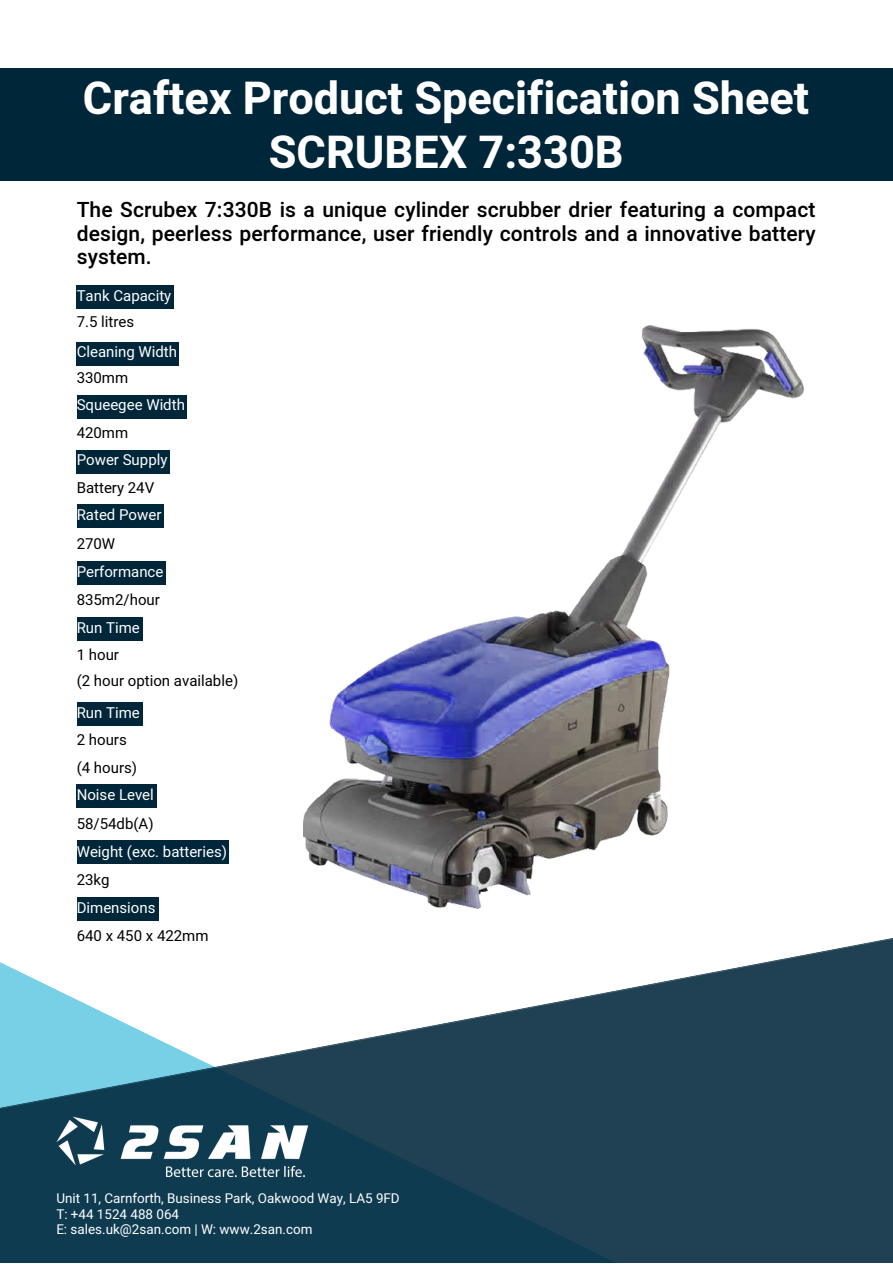
<style>
.page{position:relative;width:893px;height:1264px;background:#fff}
.page>*{position:absolute;margin:0;border:0;box-sizing:border-box;transform-origin:0 0}
.t1{font:700 45px/54px "Heebo";color:#fff;text-align:center}
.t2{font:500 21px/23.5px "Heebo";letter-spacing:.005em;color:#000;text-align:justify}
.t3{font:15px "Heebo";color:#fff}
.t4{font:15px "Heebo";color:#000}
.t5{font:13.35px "Heebo";color:#fff}
</style>
<div class="page">
<div style="left:0;top:68px;width:892px;height:112px;background:#00263a"></div>
<svg style="left:0;top:900px;width:892px;height:362px;fill:#204153"></svg>
<img style="left:56px;top:1116px;width:252px;height:61px">
<div style="left:77px;top:285px;width:97px;height:23px;background:#00263a"></div>
<div style="left:77px;top:342px;width:102px;height:23px;background:#00263a"></div>
<div style="left:77px;top:395px;width:109px;height:23px;background:#00263a"></div>
<div style="left:77px;top:450px;width:92px;height:23px;background:#00263a"></div>
<div style="left:77px;top:504px;width:86px;height:23px;background:#00263a"></div>
<div style="left:77px;top:561px;width:88px;height:23px;background:#00263a"></div>
<div style="left:77px;top:617px;width:65px;height:23px;background:#00263a"></div>
<div style="left:77px;top:702px;width:65px;height:23px;background:#00263a"></div>
<div style="left:77px;top:784px;width:80px;height:23px;background:#00263a"></div>
<div style="left:77px;top:840px;width:151px;height:23px;background:#00263a"></div>
<div style="left:77px;top:897px;width:81px;height:23px;background:#00263a"></div>
<img style="left:303px;top:325px;width:500px;height:583px">
<p class="t1" style="left:83px;top:73px;width:727px">Craftex Product Specification Sheet<br>SCRUBEX 7:330B</p>
<p class="t2" style="left:77px;top:199px;width:740px">The Scrubex 7:330B is a unique cylinder scrubber drier featuring a compact design, peerless performance, user friendly controls and a innovative battery system.</p>
<p class="t3" style="left:77px;top:285px;width:96px">Tank Capacity</p>
<p class="t4" style="left:77px;top:311px;width:59px">7.5 litres</p>
<p class="t3" style="left:77px;top:342px;width:102px">Cleaning Width</p>
<p class="t4" style="left:77px;top:367px;width:53px">330mm</p>
<p class="t3" style="left:77px;top:394px;width:110px">Squeegee Width</p>
<p class="t4" style="left:77px;top:422px;width:53px">420mm</p>
<p class="t3" style="left:77px;top:449px;width:92px">Power Supply</p>
<p class="t4" style="left:77px;top:478px;width:79px">Battery 24V</p>
<p class="t3" style="left:77px;top:504px;width:86px">Rated Power</p>
<p class="t4" style="left:77px;top:533px;width:40px">270W</p>
<p class="t3" style="left:77px;top:561px;width:88px">Performance</p>
<p class="t4" style="left:77px;top:589px;width:85px">835m2/hour</p>
<p class="t3" style="left:77px;top:617px;width:65px">Run Time</p>
<p class="t4" style="left:77px;top:644px;width:44px">1 hour</p>
<p class="t4" style="left:77px;top:670px;width:163px">(2 hour option available)</p>
<p class="t3" style="left:77px;top:702px;width:65px">Run Time</p>
<p class="t4" style="left:77px;top:729px;width:52px">2 hours</p>
<p class="t4" style="left:77px;top:757px;width:62px">(4 hours)</p>
<p class="t3" style="left:77px;top:784px;width:79px">Noise Level</p>
<p class="t4" style="left:77px;top:812px;width:78px">58/54db(A)</p>
<p class="t3" style="left:77px;top:841px;width:152px">Weight (exc. batteries)</p>
<p class="t4" style="left:77px;top:869px;width:34px">23kg</p>
<p class="t3" style="left:77px;top:897px;width:80px">Dimensions</p>
<p class="t4" style="left:77px;top:925px;width:133px">640 x 450 x 422mm</p>
<p class="t5" style="left:56px;top:1188px;width:345px">Unit 11, Carnforth, Business Park, Oakwood Way, LA5 9FD</p>
<p class="t5" style="left:56px;top:1204px;width:124px">T: +44 1524 488 064</p>
<p class="t5" style="left:56px;top:1220px;width:258px">E: sales.uk@2san.com | W: www.2san.com</p>
</div>
